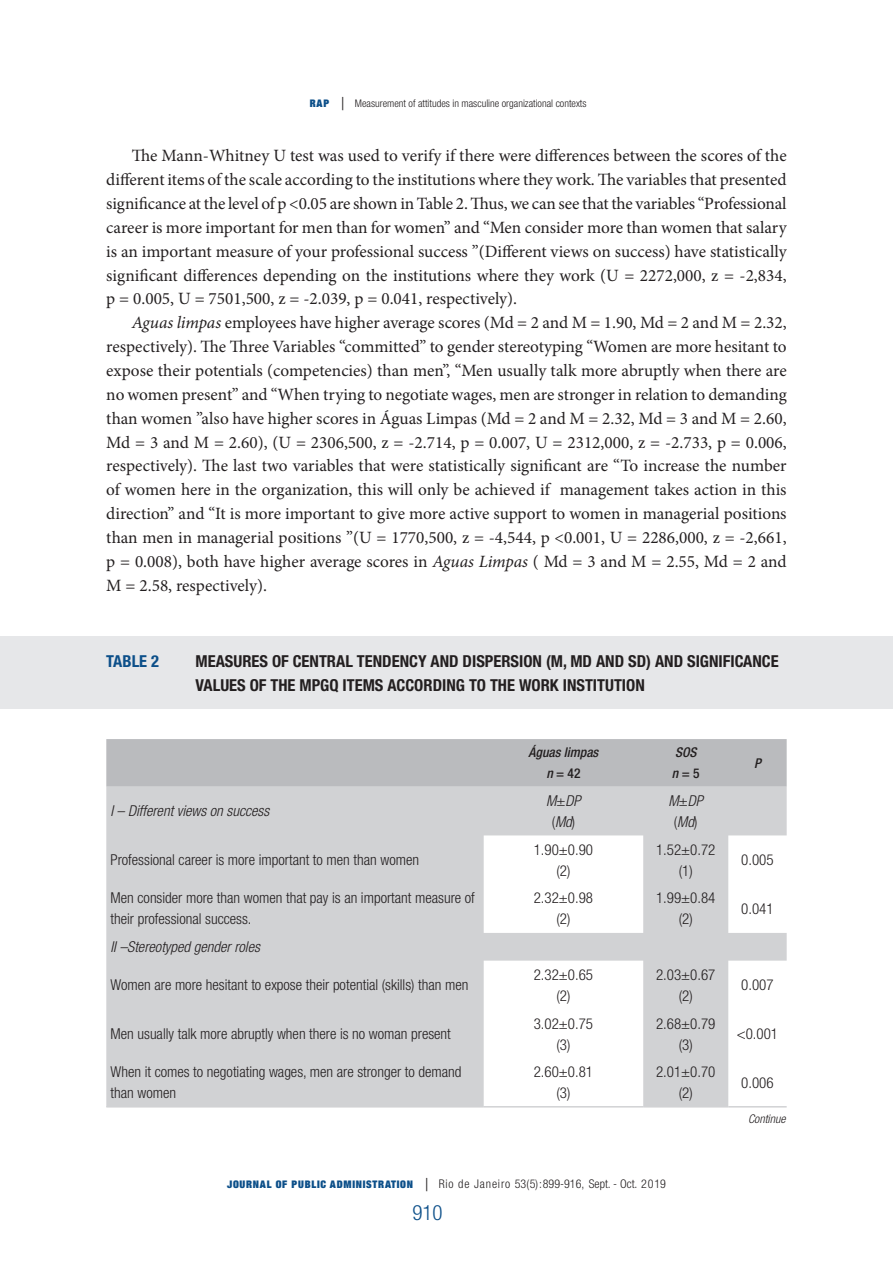
<style>
.page{position:relative;width:893px;height:1263px;background:#fff}
.page>*{position:absolute;margin:0;border:0;box-sizing:border-box;transform-origin:0 0}
.t1{font:300 condensed 21px "Helvetica Neue LT Std";color:#0c4f89}
.texto_3{font:17.25px/23.9px "Minion Pro";color:#231f20;text-align:justify}
.tit_tab{font:700 condensed 16.5px/23.1px "Helvetica Neue LT Std";color:#231f20}
.tit_tab-2{font:700 condensed 16.5px "Helvetica Neue LT Std";color:#0c4f89}
.TEXTO_TAB{font:300 condensed 15px/21px "Helvetica Neue LT Std";color:#231f20}
.TEXTO_TAB-2{font:italic 300 condensed 15px "Helvetica Neue LT Std";color:#231f20}
.GARGANTA{font:italic 500 condensed 13.5px "Helvetica Neue LT Std";color:#231f20}
.GARGANTA-2{font:500 condensed 13.5px "Helvetica Neue LT Std";color:#231f20}
.t2{font:300 condensed 12px "Helvetica Neue LT Std";letter-spacing:.035em;color:#231f20}
.TEXTO_TAB-3{font:italic 300 condensed 12px "Helvetica Neue LT Std";color:#231f20}
.t3{font:300 condensed 10.5px "Helvetica Neue LT Std";color:#231f20}
.s1{font-family:"Helvetica Neue";font-weight:900;font-stretch:expanded;color:#0c4f89}
.s2{font-size:18px}
.s3{font-style:italic}
.s4{font-style:normal}
.s5{font-family:"Helvetica Neue";font-weight:900;font-stretch:expanded;font-size:10.5px;color:#0c4f89}
</style>
<div class="page">
<div style="left:0;top:636px;width:893px;height:73px;background:#e6e7e9"></div>
<div style="left:106px;top:739px;width:681px;height:48px;background:#babbbe"></div>
<svg style="left:106px;top:787px;width:681px;height:319px;fill:#d1d2d4"></svg>
<hr style="left:106px;top:1106px;width:378px;height:1px;background:#d1d2d4">
<hr style="left:484px;top:1106px;width:159px;height:1px;background:#d1d2d4">
<hr style="left:643px;top:1106px;width:85px;height:1px;background:#d1d2d4">
<hr style="left:728px;top:1106px;width:59px;height:1px;background:#d1d2d4">
<p class="t3" style="left:310px;top:98px;width:278px"><span class="s1">RAP</span> <span class="s2">|</span> Measurement of attitudes in masculine organizational contexts</p>
<p class="texto_3" style="left:106px;top:144px;width:682px;text-indent:26px">The Mann-Whitney U test was used to verify if there were differences between the scores of the different items of the scale according to the institutions where they work. The variables that presented significance at the level of p &lt;0.05 are shown in Table 2. Thus, we can see that the variables “Professional career is more important for men than for women” and “Men consider more than women that salary is an important measure of your professional success ”(Different views on success) have statistically significant differences depending on the institutions where they work (U = 2272,000, z = -2,834, p = 0.005, U = 7501,500, z = -2.039, p = 0.041, respectively).</p>
<p class="texto_3" style="left:106px;top:311px;width:682px;text-indent:26px"><span class="s3">Aguas limpas</span> employees have higher average scores (Md = 2 and M = 1.90, Md = 2 and M = 2.32, respectively). The Three Variables “committed” to gender stereotyping “Women are more hesitant to expose their potentials (competencies) than men”, “Men usually talk more abruptly when there are no women present” and “When trying to negotiate wages, men are stronger in relation to demanding than women ”also have higher scores in Águas Limpas (Md = 2 and M = 2.32, Md = 3 and M = 2.60, Md = 3 and M = 2.60), (U = 2306,500, z = -2.714, p = 0.007, U = 2312,000, z = -2.733, p = 0.006, respectively). The last two variables that were statistically significant are “To increase the number of women here in the organization, this will only be achieved if management takes action in this direction” and “It is more important to give more active support to women in managerial positions than men in managerial positions ”(U = 1770,500, z = -4,544, p &lt;0.001, U = 2286,000, z = -2,661, p = 0.008), both have higher average scores in <span class="s3">Aguas Limpas</span> ( Md = 3 and M = 2.55, Md = 2 and M = 2.58, respectively).</p>
<p class="tit_tab-2" style="left:106px;top:652px;width:54px">TABLE 2</p>
<p class="tit_tab" style="left:196px;top:650px;width:585px">MEASURES OF CENTRAL TENDENCY AND DISPERSION (M, MD AND SD) AND SIGNIFICANCE<br>VALUES OF THE MPGQ ITEMS ACCORDING TO THE WORK INSTITUTION</p>
<p class="TEXTO_TAB-2" style="left:111px;top:802px;width:160px">I – Different views on success</p>
<p class="TEXTO_TAB" style="left:111px;top:849px;width:310px">Professional career is more important to men than women</p>
<p class="GARGANTA" style="left:529px;top:744px;width:71px">Águas limpas</p>
<p class="GARGANTA-2" style="left:546px;top:765px;width:36px"><span class="s3">n</span> = 42</p>
<p class="TEXTO_TAB-2" style="left:546px;top:792px;width:36px">M<span class="s4">±</span>DP</p>
<p class="TEXTO_TAB" style="left:552px;top:811px;width:25px">(<span class="s3">Md</span>)</p>
<p class="TEXTO_TAB" style="left:534px;top:839px;width:61px">1.90±0.90</p>
<p class="TEXTO_TAB" style="left:556px;top:860px;width:15px">(2)</p>
<p class="TEXTO_TAB" style="left:111px;top:887px;width:366px">Men consider more than women that pay is an important measure of their professional success.</p>
<p class="TEXTO_TAB" style="left:534px;top:887px;width:61px">2.32±0.98</p>
<p class="TEXTO_TAB" style="left:556px;top:908px;width:15px">(2)</p>
<p class="TEXTO_TAB-2" style="left:111px;top:938px;width:151px">II –Stereotyped gender roles</p>
<p class="TEXTO_TAB" style="left:111px;top:974px;width:359px">Women are more hesitant to expose their potential (skills) than men</p>
<p class="TEXTO_TAB" style="left:111px;top:1023px;width:342px">Men usually talk more abruptly when there is no woman present</p>
<p class="TEXTO_TAB" style="left:534px;top:964px;width:61px">2.32±0.65</p>
<p class="TEXTO_TAB" style="left:556px;top:985px;width:15px">(2)</p>
<p class="TEXTO_TAB" style="left:534px;top:1013px;width:61px">3.02±0.75</p>
<p class="TEXTO_TAB" style="left:556px;top:1034px;width:15px">(3)</p>
<p class="TEXTO_TAB" style="left:111px;top:1061px;width:352px">When it comes to negotiating wages, men are stronger to demand than women</p>
<p class="TEXTO_TAB" style="left:534px;top:1061px;width:61px">2.60±0.81</p>
<p class="TEXTO_TAB" style="left:556px;top:1082px;width:15px">(3)</p>
<p class="GARGANTA" style="left:675px;top:744px;width:23px">SOS</p>
<p class="GARGANTA-2" style="left:672px;top:765px;width:29px"><span class="s3">n</span> = 5</p>
<p class="TEXTO_TAB-2" style="left:668px;top:792px;width:36px">M<span class="s4">±</span>DP</p>
<p class="TEXTO_TAB" style="left:674px;top:811px;width:25px">(<span class="s3">Md</span>)</p>
<p class="TEXTO_TAB" style="left:656px;top:839px;width:61px">1.52±0.72</p>
<p class="TEXTO_TAB" style="left:679px;top:860px;width:15px">(1)</p>
<p class="TEXTO_TAB" style="left:656px;top:887px;width:61px">1.99±0.84</p>
<p class="TEXTO_TAB" style="left:679px;top:908px;width:15px">(2)</p>
<p class="TEXTO_TAB" style="left:656px;top:964px;width:61px">2.03±0.67</p>
<p class="TEXTO_TAB" style="left:679px;top:985px;width:15px">(2)</p>
<p class="TEXTO_TAB" style="left:656px;top:1013px;width:61px">2.68±0.79</p>
<p class="TEXTO_TAB" style="left:679px;top:1034px;width:15px">(3)</p>
<p class="TEXTO_TAB" style="left:656px;top:1061px;width:61px">2.01±0.70</p>
<p class="TEXTO_TAB" style="left:679px;top:1082px;width:15px">(2)</p>
<p class="t2" style="left:227px;top:1176px;width:440px"><span class="s5">JOURNAL OF PUBLIC ADMINISTRATION</span> <span class="s2">|</span> Rio de Janeiro 53(5):899-916, Sept. - Oct. 2019</p>
<p class="t1" style="left:412px;top:1200px;width:32px">910</p>
<p class="GARGANTA" style="left:754px;top:755px;width:8px">P</p>
<p class="TEXTO_TAB" style="left:741px;top:849px;width:34px">0.005</p>
<p class="TEXTO_TAB" style="left:741px;top:898px;width:34px">0.041</p>
<p class="TEXTO_TAB" style="left:741px;top:974px;width:34px">0.007</p>
<p class="TEXTO_TAB" style="left:737px;top:1023px;width:43px">&lt;0.001</p>
<p class="TEXTO_TAB" style="left:741px;top:1072px;width:34px">0.006</p>
<p class="TEXTO_TAB-3" style="left:748px;top:1112px;width:39px">Continue</p>
</div>
